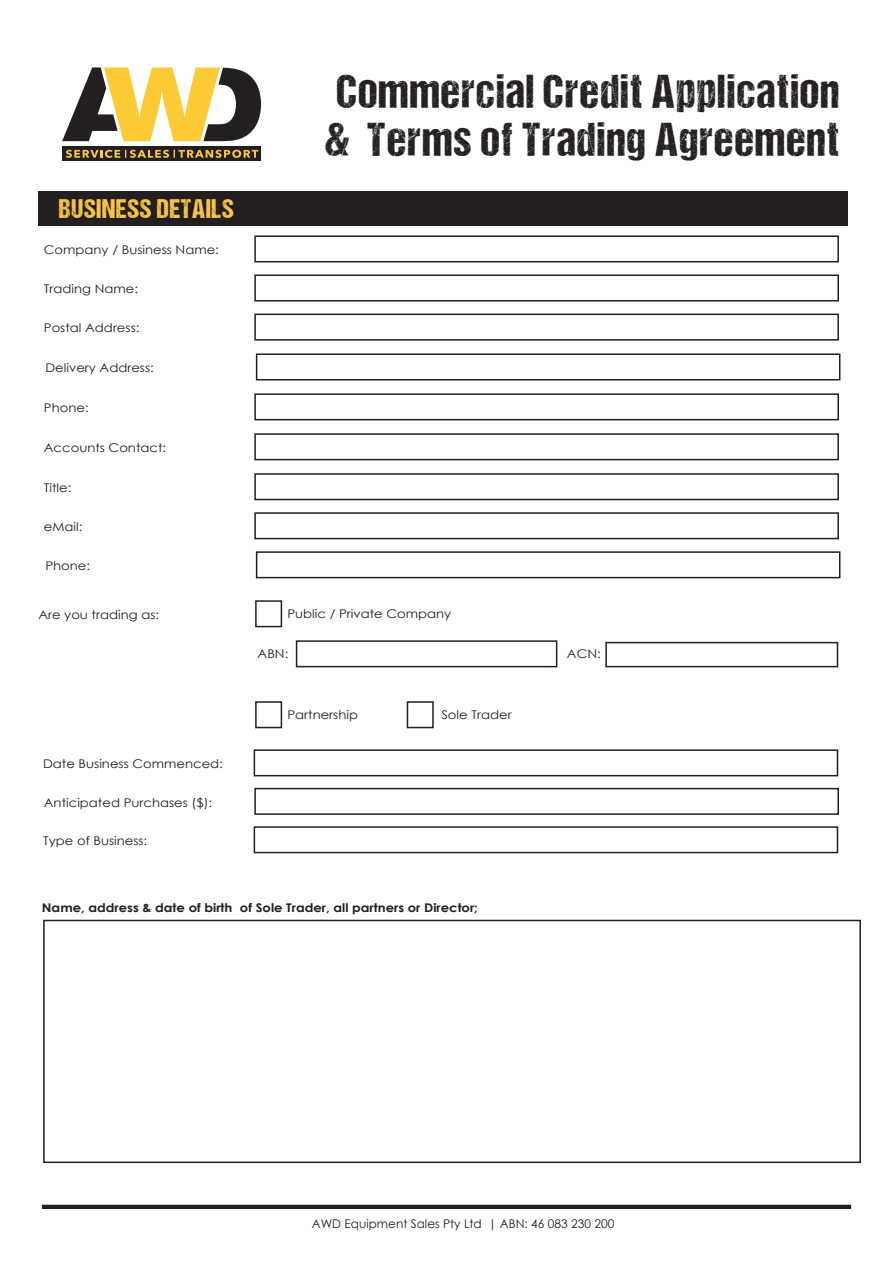
<style>
.page{position:relative;width:893px;height:1263px;background:#fff}
.page>*{position:absolute;margin:0;border:0;box-sizing:border-box;transform-origin:0 0}
.t1{font:47.7px/47.7px "DCC Ash";letter-spacing:.03em;color:#231f20}
.t2{font:27px "DCC Ash";letter-spacing:.03em;color:#fec844}
.t3{font:12px "Century Gothic";color:#231f20;scale:1.1 1}
.t4{font:700 12px "Century Gothic";color:#231f20;scale:1.1 1}
.t5{font:12px "Century Gothic";color:#231f20}
</style>
<div class="page">
<div style="left:43px;top:920px;width:818px;height:243px;border:2px solid #231f20"></div>
<hr style="left:42px;top:1205px;width:809px;height:4px;background:#231f20">
<div style="left:38px;top:191px;width:809px;height:34px;background:#231f20"></div>
<div style="left:255px;top:600px;width:27px;height:27px;border:2px solid #231f20"></div>
<div style="left:255px;top:701px;width:27px;height:27px;border:2px solid #231f20"></div>
<div style="left:407px;top:701px;width:27px;height:27px;border:2px solid #231f20"></div>
<svg style="left:62px;top:67px;width:199px;height:74px"></svg>
<div style="left:62px;top:146px;width:199px;height:15px;background:#231f20"></div>
<svg style="left:66px;top:150px;width:192px;height:8px"></svg>
<div style="left:254px;top:235px;width:585px;height:27px;border:2px solid #231f20"></div>
<div style="left:254px;top:274px;width:585px;height:27px;border:2px solid #231f20"></div>
<div style="left:254px;top:314px;width:585px;height:27px;border:2px solid #231f20"></div>
<div style="left:256px;top:353px;width:584px;height:27px;border:2px solid #231f20"></div>
<div style="left:254px;top:393px;width:585px;height:27px;border:2px solid #231f20"></div>
<div style="left:254px;top:433px;width:585px;height:27px;border:2px solid #231f20"></div>
<div style="left:254px;top:473px;width:585px;height:27px;border:2px solid #231f20"></div>
<div style="left:254px;top:512px;width:585px;height:27px;border:2px solid #231f20"></div>
<div style="left:256px;top:551px;width:584px;height:27px;border:2px solid #231f20"></div>
<div style="left:296px;top:640px;width:261px;height:27px;border:2px solid #231f20"></div>
<div style="left:605px;top:642px;width:233px;height:25px;border:2px solid #231f20"></div>
<div style="left:254px;top:749px;width:584px;height:27px;border:2px solid #231f20"></div>
<div style="left:254px;top:788px;width:585px;height:27px;border:2px solid #231f20"></div>
<div style="left:254px;top:826px;width:584px;height:27px;border:2px solid #231f20"></div>
<h2 class="t2" style="left:59px;top:194px;width:176px">BUSINESS DETAILS</h2>
<p class="t3" style="left:44px;top:241px;width:161px">Company / Business Name:</p>
<p class="t3" style="left:44px;top:281px;width:87px">Trading Name:</p>
<p class="t3" style="left:44px;top:320px;width:88px">Postal Address:</p>
<p class="t3" style="left:45px;top:359px;width:100px">Delivery Address:</p>
<p class="t3" style="left:44px;top:399px;width:42px">Phone:</p>
<p class="t3" style="left:44px;top:439px;width:113px">Accounts Contact:</p>
<p class="t3" style="left:44px;top:479px;width:27px">Title:</p>
<p class="t3" style="left:44px;top:518px;width:37px">eMail:</p>
<p class="t3" style="left:45px;top:557px;width:42px">Phone:</p>
<h1 class="t1" style="left:325px;top:67px;width:516px">Commercial Credit Application &amp; Terms of Trading Agreement</h1>
<p class="t3" style="left:38px;top:607px;width:111px">Are you trading as:</p>
<p class="t3" style="left:287px;top:605px;width:151px">Public / Private Company</p>
<p class="t3" style="left:258px;top:645px;width:29px">ABN:</p>
<p class="t3" style="left:567px;top:645px;width:32px">ACN:</p>
<p class="t3" style="left:43px;top:755px;width:165px">Date Business Commenced:</p>
<p class="t3" style="left:44px;top:794px;width:154px">Anticipated Purchases ($):</p>
<p class="t3" style="left:43px;top:832px;width:96px">Type of Business:</p>
<p class="t3" style="left:287px;top:706px;width:66px">Partnership</p>
<p class="t3" style="left:441px;top:706px;width:65px">Sole Trader</p>
<p class="t4" style="left:42px;top:899px;width:398px">Name, address &amp; date of birth of Sole Trader, all partners or Director;</p>
<p class="t5" style="left:312px;top:1215px;width:304px">AWD Equipment Sales Pty Ltd | ABN: 46 083 230 200</p>
</div>
